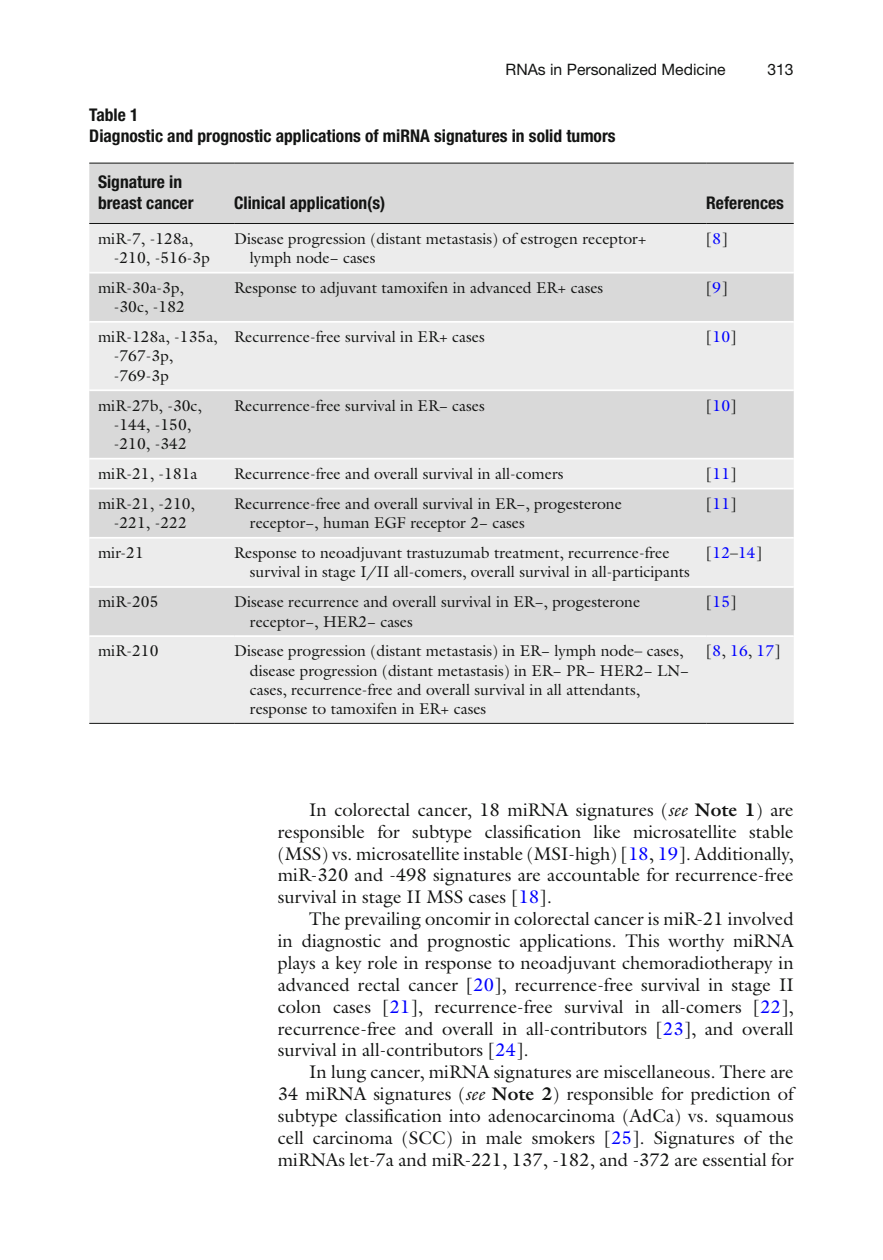
<style>
.page{position:relative;width:883px;height:1260px;background:#fff}
.page>*{position:absolute;margin:0;border:0;box-sizing:border-box;transform-origin:0 0}
.t1{font:18.38px/21.9px "Galliard";color:#131413;text-align:justify}
.t2{font:700 condensed 17.5px/21px "Helvetica Neue";color:#131413}
.t3{font:15.75px/19.2px "Galliard";color:#131413}
.t4{font:15.75px "Helvetica Neue";color:#131413}
.t5{font:15.75px "Galliard";color:#00f}
.s1{color:#00f}
.s2{color:#131413}
.s3{font-style:italic}
.s4{font-weight:700}
</style>
<div class="page">
<div style="left:89px;top:164px;width:705px;height:59px;background:#d9d9d9"></div>
<svg style="left:89px;top:224px;width:705px;height:499px;background:#e3e3e3"></svg>
<hr style="left:89px;top:163px;width:145px;height:1px;background:#131413">
<hr style="left:89px;top:223px;width:145px;height:1px;background:#131413">
<hr style="left:234px;top:163px;width:472px;height:1px;background:#131413">
<hr style="left:234px;top:223px;width:472px;height:1px;background:#131413">
<hr style="left:706px;top:163px;width:88px;height:1px;background:#131413">
<hr style="left:706px;top:223px;width:88px;height:1px;background:#131413">
<hr style="left:89px;top:272px;width:705px;height:2px;background:#fff">
<hr style="left:89px;top:321px;width:705px;height:2px;background:#fff">
<hr style="left:89px;top:389px;width:705px;height:2px;background:#fff">
<hr style="left:89px;top:458px;width:705px;height:2px;background:#fff">
<hr style="left:89px;top:488px;width:705px;height:1px;background:#fff">
<hr style="left:89px;top:537px;width:705px;height:2px;background:#fff">
<hr style="left:89px;top:586px;width:705px;height:2px;background:#fff">
<hr style="left:234px;top:635px;width:472px;height:2px;background:#fff">
<hr style="left:234px;top:723px;width:472px;height:1px;background:#131413">
<hr style="left:706px;top:635px;width:88px;height:2px;background:#fff">
<hr style="left:706px;top:723px;width:88px;height:1px;background:#131413">
<hr style="left:89px;top:635px;width:145px;height:2px;background:#fff">
<hr style="left:89px;top:723px;width:145px;height:1px;background:#131413">
<p class="t4" style="left:506px;top:64px;width:222px">RNAs in Personalized Medicine</p>
<p class="t4" style="left:767px;top:64px;width:28px">313</p>
<p class="t2" style="left:89px;top:105px;width:528px">Table 1<br>Diagnostic and prognostic applications of miRNA signatures in solid tumors</p>
<p class="t2" style="left:98px;top:173px;width:97px">Signature in breast cancer</p>
<p class="t2" style="left:234px;top:194px;width:153px">Clinical application(s)</p>
<p class="t2" style="left:706px;top:194px;width:79px">References</p>
<p class="t3" style="left:114px;top:230px;width:98px;text-indent:-16px">miR-7, -128a, -210, -516-3p</p>
<p class="t3" style="left:250px;top:230px;width:398px;text-indent:-16px">Disease progression (distant metastasis) of estrogen receptor+ lymph node− cases</p>
<p class="t3" style="left:706px;top:230px;width:23px">[ <span class="s1">8</span>]</p>
<p class="t3" style="left:98px;top:280px;width:88px;text-align:right">miR-30a-3p, -30c, -182</p>
<p class="t3" style="left:234px;top:280px;width:371px">Response to adjuvant tamoxifen in advanced ER+ cases</p>
<p class="t3" style="left:706px;top:280px;width:23px">[ <span class="s1">9</span>]</p>
<p class="t3" style="left:114px;top:329px;width:105px;text-indent:-16px">miR-128a, -135a, -767-3p, -769-3p</p>
<p class="t3" style="left:234px;top:329px;width:252px">Recurrence-free survival in ER+ cases</p>
<p class="t3" style="left:706px;top:329px;width:32px">[ <span class="s1">10</span>]</p>
<p class="t3" style="left:98px;top:397px;width:105px;text-align:center">miR-27b, -30c, -144, -150, -210, -342</p>
<p class="t3" style="left:234px;top:397px;width:252px">Recurrence-free survival in ER− cases</p>
<p class="t3" style="left:706px;top:397px;width:32px">[ <span class="s1">10</span>]</p>
<p class="t3" style="left:98px;top:466px;width:101px">miR-21, -181a</p>
<p class="t3" style="left:234px;top:466px;width:331px">Recurrence-free and overall survival in all-comers</p>
<p class="t3" style="left:706px;top:466px;width:32px">[ <span class="s1">11</span>]</p>
<p class="t3" style="left:98px;top:496px;width:99px;text-align:center">miR-21, -210, -221, -222</p>
<p class="t3" style="left:250px;top:496px;width:374px;text-indent:-16px">Recurrence-free and overall survival in ER−, progesterone receptor−, human EGF receptor 2− cases</p>
<p class="t3" style="left:706px;top:496px;width:32px">[ <span class="s1">11</span>]</p>
<p class="t3" style="left:98px;top:545px;width:47px">mir-21</p>
<p class="t3" style="left:250px;top:545px;width:442px;text-indent:-16px">Response to neoadjuvant trastuzumab treatment, recurrence-free survival in stage I/II all-comers, overall survival in all-participants</p>
<p class="t5" style="left:706px;top:547px;width:57px"><span class="s2">[</span> 12<span class="s2">–</span> 14<span class="s2">]</span></p>
<p class="t3" style="left:98px;top:594px;width:62px">miR-205</p>
<p class="t3" style="left:250px;top:594px;width:392px;text-indent:-16px">Disease recurrence and overall survival in ER−, progesterone receptor−, HER2− cases</p>
<p class="t3" style="left:706px;top:594px;width:32px">[ <span class="s1">15</span>]</p>
<p class="t3" style="left:98px;top:643px;width:62px">miR-210</p>
<p class="t3" style="left:250px;top:643px;width:441px;text-indent:-16px">Disease progression (distant metastasis) in ER− lymph node– cases, disease progression (distant metastasis) in ER− PR− HER2− LN− cases, recurrence-free and overall survival in all attendants, response to tamoxifen in ER+ cases</p>
<p class="t5" style="left:706px;top:645px;width:76px"><span class="s2">[</span> 8<span class="s2">,</span> 16<span class="s2">,</span> 17<span class="s2">]</span></p>
<p class="t1" style="left:278px;top:801px;width:517px;text-indent:32px">In colorectal cancer, 18 miRNA signatures ( <span class="s3">see</span> <span class="s4">Note 1</span>) are responsible for subtype classification like microsatellite stable (MSS) vs. microsatellite instable (MSI-high) [ <span class="s1">18</span>, <span class="s1">19</span>]. Additionally, miR-320 and -498 signatures are accountable for recurrence-free survival in stage II MSS cases [ <span class="s1">18</span>].</p>
<p class="t1" style="left:278px;top:910px;width:517px;text-indent:32px">The prevailing oncomir in colorectal cancer is miR-21 involved in diagnostic and prognostic applications. This worthy miRNA plays a key role in response to neoadjuvant chemoradiotherapy in advanced rectal cancer [ <span class="s1">20</span>], recurrence-free survival in stage II colon cases [ <span class="s1">21</span>], recurrence-free survival in all-comers [ <span class="s1">22</span>], recurrence- free and overall in all-contributors [ <span class="s1">23</span>], and overall survival in all-contributors [ <span class="s1">24</span>].</p>
<p class="t1" style="left:278px;top:1063px;width:517px;text-indent:32px">In lung cancer, miRNA signatures are miscellaneous. There are 34 miRNA signatures ( <span class="s3">see</span> <span class="s4">Note 2</span>) responsible for prediction of subtype classification into adenocarcinoma (AdCa) vs. squamous cell carcinoma (SCC) in male smokers [ <span class="s1">25</span>]. Signatures of the miRNAs let-7a and miR-221, 137, -182, and -372 are essential for</p>
</div>
